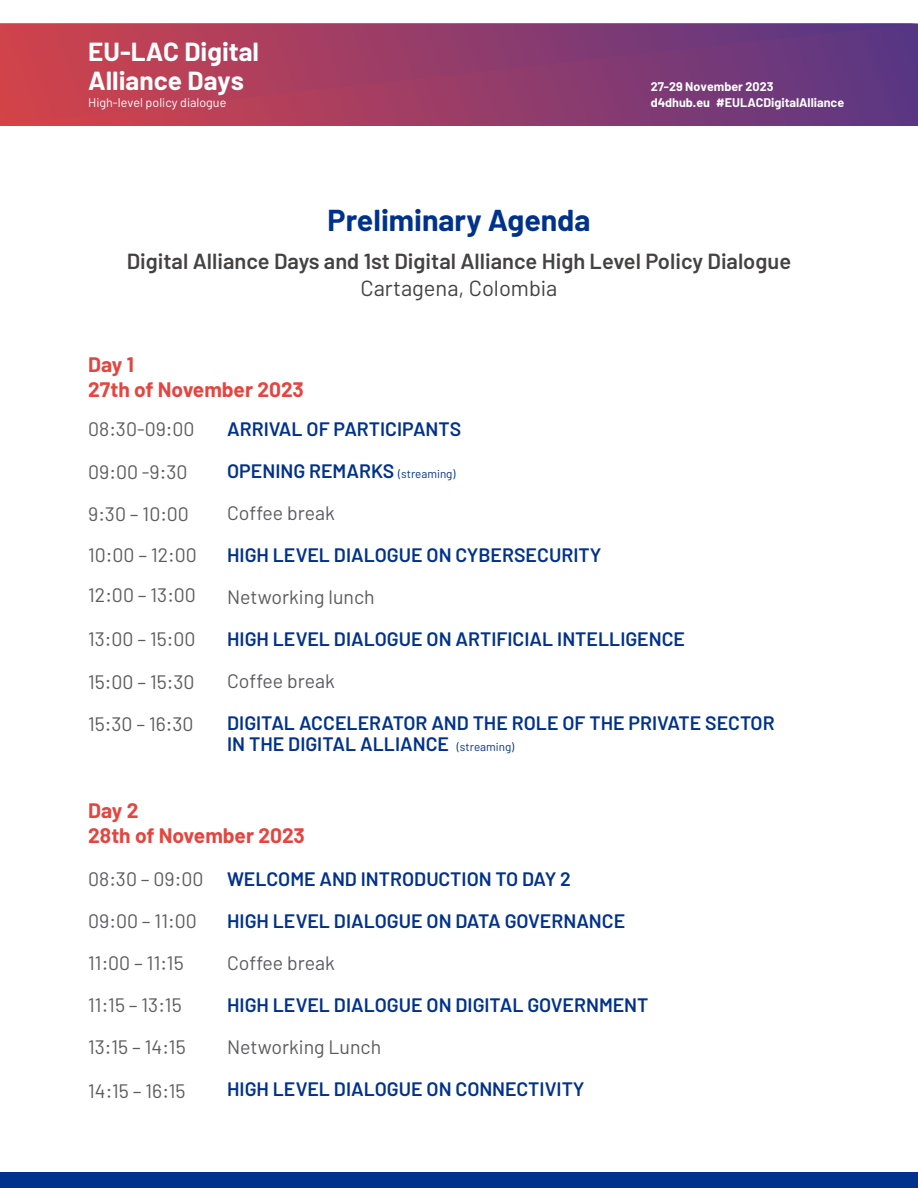
<style>
.page{position:relative;width:918px;height:1188px;background:#fff}
.page>*{position:absolute;margin:0;border:0;box-sizing:border-box;transform-origin:0 0}
.t1{font:700 30.3px "Barlow";color:#00328c}
.t2{font:700 26.25px/28.5px "Barlow";color:#fff}
.t3{font:600 21.9px "Barlow";color:#444141}
.t4{font:21.9px "Barlow";color:#444141}
.t5{font:700 21px/25.2px "Barlow";color:#e34640}
.t6{font:600 19.5px/42px "Barlow";color:#00328c}
.t7{font:19.5px/42px "Barlow";color:#5c5b5f}
.t8{font:700 12.6px "Barlow";color:#fff}
.t9{font:12.6px "Barlow";color:#fff}
.s1{font-weight:400;font-size:11.7px}
.s2{font-weight:400;color:#5c5b5f}
</style>
<div class="page">
<svg style="left:0;top:23px;width:916px;height:102px;background:#953d68"></svg>
<div style="left:0;top:1173px;width:918px;height:15px;background:#00328c"></div>
<h2 class="t2" style="left:88px;top:37px;width:172px">EU-LAC Digital<br>Alliance Days</h2>
<p class="t9" style="left:88px;top:94px;width:140px">High-level policy dialogue</p>
<p class="t8" style="left:651px;top:94px;width:195px">d4dhub.eu #EULACDigitalAlliance</p>
<p class="t8" style="left:651px;top:79px;width:124px">27-29 November 2023</p>
<h1 class="t1" style="left:328px;top:201px;width:264px">Preliminary Agenda</h1>
<p class="t3" style="left:127px;top:248px;width:666px">Digital Alliance Days and 1st Digital Alliance High Level Policy Dialogue</p>
<p class="t5" style="left:88px;top:352px;width:217px">Day 1<br>27th of November 2023</p>
<p class="t4" style="left:361px;top:275px;width:198px">Cartagena, Colombia</p>
<p class="t7" style="left:88px;top:407px;width:108px">08:30-09:00</p>
<p class="t7" style="left:88px;top:451px;width:110px;line-height:41px">09:00 -9:30<br>9:30 – 10:00<br>10:00 – 12:00<br>12:00 – 13:00</p>
<p class="t7" style="left:88px;top:617px;width:109px">13:00 – 15:00</p>
<p class="t7" style="left:88px;top:661px;width:108px">15:00 – 15:30<br>15:30 – 16:30</p>
<p class="t6" style="left:227px;top:407px;width:236px">ARRIVAL OF PARTICIPANTS<br>OPENING REMARKS <span class="s1">(streaming)<br></span><span class="s2">Coffee break</span></p>
<p class="t6" style="left:227px;top:533px;width:376px">HIGH LEVEL DIALOGUE ON CYBERSECURITY</p>
<p class="t7" style="left:227px;top:575px;width:149px">Networking lunch</p>
<p class="t6" style="left:227px;top:617px;width:460px">HIGH LEVEL DIALOGUE ON ARTIFICIAL INTELLIGENCE</p>
<p class="t7" style="left:227px;top:659px;width:109px">Coffee break</p>
<p class="t6" style="left:227px;top:712px;width:549px;line-height:21px">DIGITAL ACCELERATOR AND THE ROLE OF THE PRIVATE SECTOR<br>IN THE DIGITAL ALLIANCE <span class="s1">(streaming)</span></p>
<p class="t5" style="left:88px;top:798px;width:218px">Day 2<br>28th of November 2023</p>
<p class="t7" style="left:88px;top:858px;width:117px">08:30 – 09:00<br>09:00 – 11:00<br>11:00 – 11:15<br>11:15 – 13:15<br>13:15 – 14:15</p>
<p class="t7" style="left:88px;top:1069px;width:99px">14:15 – 16:15</p>
<p class="t6" style="left:227px;top:858px;width:400px">WELCOME AND INTRODUCTION TO DAY 2<br>HIGH LEVEL DIALOGUE ON DATA GOVERNANCE</p>
<p class="t7" style="left:227px;top:942px;width:109px">Coffee break</p>
<p class="t6" style="left:227px;top:984px;width:423px">HIGH LEVEL DIALOGUE ON DIGITAL GOVERNMENT</p>
<p class="t7" style="left:227px;top:1026px;width:156px">Networking Lunch</p>
<p class="t6" style="left:227px;top:1068px;width:359px">HIGH LEVEL DIALOGUE ON CONNECTIVITY</p>
</div>
